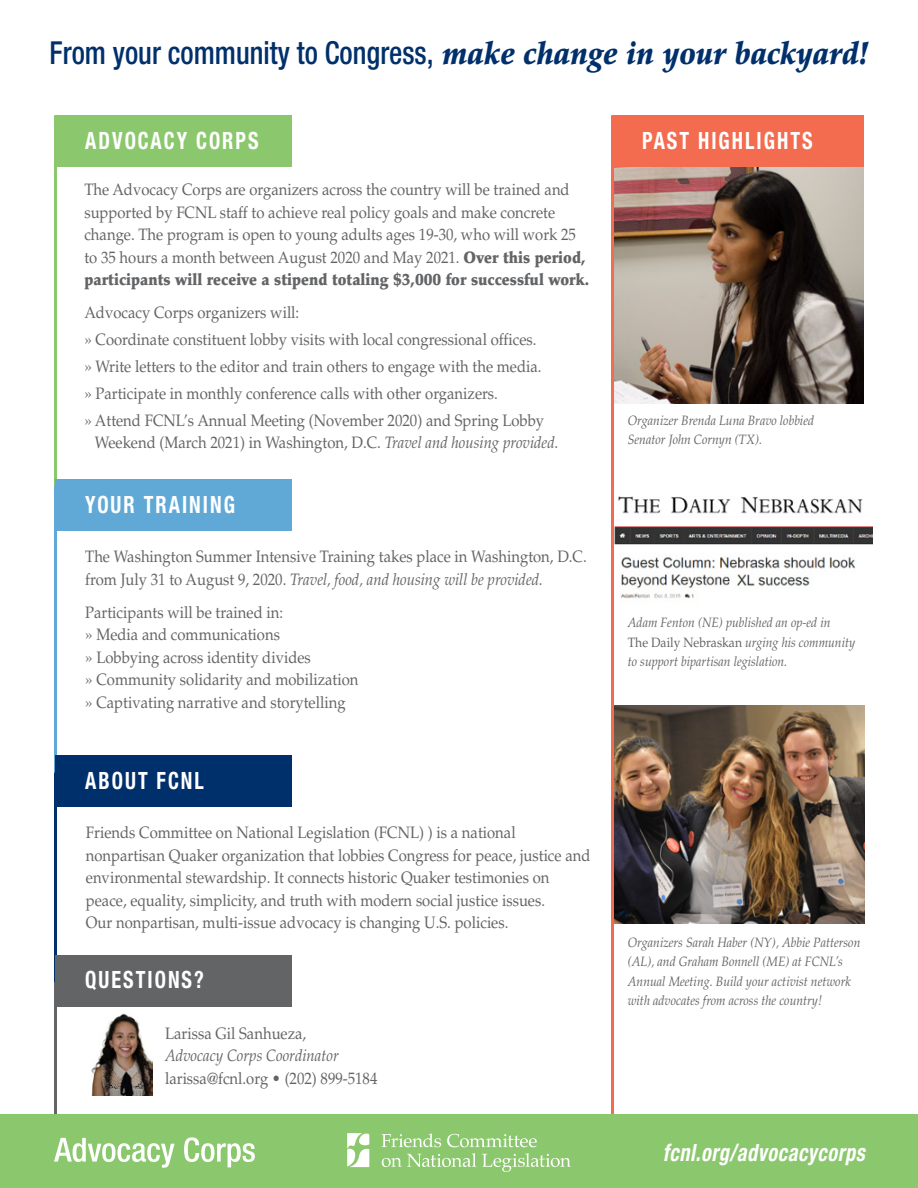
<style>
.page{position:relative;width:918px;height:1188px;background:#fff}
.page>*{position:absolute;margin:0;border:0;box-sizing:border-box;transform-origin:0 0}
.t1{font:500 condensed 31.65px "Helvetica Neue LT Std";color:#00306b;scale:.9 1}
.t2{font:700 condensed 23.85px "Helvetica Neue LT Std";letter-spacing:.1em;color:#fff;scale:.85 1}
.t3{font:italic 700 condensed 23.85px "Helvetica Neue LT Std";letter-spacing:.03em;color:#fff;scale:.85 1}
.t4{font:16.5px/22.5px "Palatino LT Std";color:#636466;scale:.9 1}
.t5{font:italic 16.5px "Palatino LT Std";color:#636466;scale:.9 1}
.t6{font:italic 13.5px/19.5px "Palatino LT Std";color:#636466;scale:.9 1}
.s1{font-family:"Palatino LT Std";font-weight:900;font-style:italic;font-stretch:normal}
.s2{font-weight:900}
.s3{font-style:italic}
.s4{font-style:normal}
</style>
<div class="page">
<img style="left:614px;top:706px;width:251px;height:217px">
<img style="left:614px;top:496px;width:258px;height:103px">
<img style="left:614px;top:168px;width:250px;height:236px">
<div style="left:613px;top:115px;width:251px;height:52px;background:#f36c4f"></div>
<hr style="left:611px;top:115px;width:3px;height:1036px;background:#f36c4f">
<hr style="left:54px;top:955px;width:3px;height:178px;background:#636466">
<hr style="left:54px;top:755px;width:3px;height:227px;background:#00306b">
<hr style="left:54px;top:479px;width:3px;height:294px;background:#60a9d6">
<hr style="left:54px;top:115px;width:3px;height:371px;background:#8bc86d">
<div style="left:56px;top:115px;width:236px;height:52px;background:#8bc86d"></div>
<div style="left:56px;top:479px;width:236px;height:52px;background:#60a9d6"></div>
<div style="left:56px;top:755px;width:236px;height:52px;background:#00306b"></div>
<div style="left:56px;top:955px;width:236px;height:51px;background:#636466"></div>
<div style="left:0;top:1115px;width:918px;height:73px;background:#8bc86d"></div>
<svg style="left:54px;top:1138px;width:121px;height:30px"></svg>
<svg style="left:184px;top:1137px;width:71px;height:30px"></svg>
<svg style="left:381px;top:1133px;width:60px;height:14px"></svg>
<svg style="left:447px;top:1134px;width:90px;height:13px"></svg>
<svg style="left:382px;top:1153px;width:94px;height:14px"></svg>
<svg style="left:482px;top:1153px;width:89px;height:19px"></svg>
<svg style="left:347px;top:1133px;width:22px;height:34px"></svg>
<img style="left:91px;top:1013px;width:61px;height:82px">
<h1 class="t1" style="left:50px;top:34px;width:911px">From your community to Congress, <span class="s1">make change in your backyard!</span></h1>
<h2 class="t2" style="left:85px;top:126px;width:206px">ADVOCACY CORPS</h2>
<p class="t4" style="left:84px;top:179px;width:563px">The Advocacy Corps are organizers across the country will be trained and supported by FCNL staff to achieve real policy goals and make concrete change. The program is open to young adults ages 19-30, who will work 25 to 35 hours a month between August 2020 and May 2021. <span class="s2">Over this period, participants will receive a stipend totaling $3,000 for successful work.</span></p>
<p class="t4" style="left:84px;top:300px;width:512px;line-height:26.8px">Advocacy Corps organizers will:<br>» Coordinate constituent lobby visits with local congressional offices. » Write letters to the editor and train others to engage with the media. » Participate in monthly conference calls with other organizers.<br>» Attend FCNL’s Annual Meeting (November 2020) and Spring Lobby</p>
<p class="t4" style="left:95px;top:431px;width:517px">Weekend (March 2021) in Washington, D.C. <span class="s3">Travel and housing provided.</span></p>
<h2 class="t2" style="left:85px;top:490px;width:178px">YOUR TRAINING</h2>
<p class="t4" style="left:85px;top:546px;width:559px">The Washington Summer Intensive Training takes place in Washington, D.C. from July 31 to August 9, 2020. <span class="s3">Travel, food, and housing will be provided.</span></p>
<p class="t4" style="left:85px;top:601px;width:305px">Participants will be trained in:<br>» Media and communications<br>» Lobbying across identity divides<br>» Community solidarity and mobilization » Captivating narrative and storytelling</p>
<h2 class="t2" style="left:85px;top:766px;width:141px">ABOUT FCNL</h2>
<p class="t4" style="left:86px;top:822px;width:562px">Friends Committee on National Legislation (FCNL) ) is a national nonpartisan Quaker organization that lobbies Congress for peace, justice and environmental stewardship. It connects historic Quaker testimonies on peace, equality, simplicity, and truth with modern social justice issues.<br>Our nonpartisan, multi-issue advocacy is changing U.S. policies.</p>
<h2 class="t2" style="left:85px;top:966px;width:141px">QUESTIONS?</h2>
<p class="t4" style="left:165px;top:1022px;width:158px">Larissa Gil Sanhueza,</p>
<p class="t5" style="left:165px;top:1046px;width:195px">Advocacy Corps Coordinator</p>
<p class="t4" style="left:165px;top:1067px;width:238px">larissa@fcnl.org • (202) 899-5184</p>
<h2 class="t2" style="left:642px;top:126px;width:202px">PAST HIGHLIGHTS</h2>
<p class="t6" style="left:628px;top:411px;width:209px">Organizer Brenda Luna Bravo lobbied<br>Senator John Cornyn (TX).</p>
<p class="t6" style="left:628px;top:613px;width:254px">Adam Fenton (NE) published an op-ed in<br><span class="s4">The Daily Nebraskan</span> urging his community to support bipartisan legislation.</p>
<p class="t6" style="left:628px;top:933px;width:260px">Organizers Sarah Haber (NY), Abbie Patterson (AL), and Graham Bonnell (ME) at FCNL’s Annual Meeting. Build your activist network with advocates from across the country!</p>
<h2 class="t3" style="left:663px;top:1138px;width:239px">fcnl.org/advocacycorps</h2>
</div>
